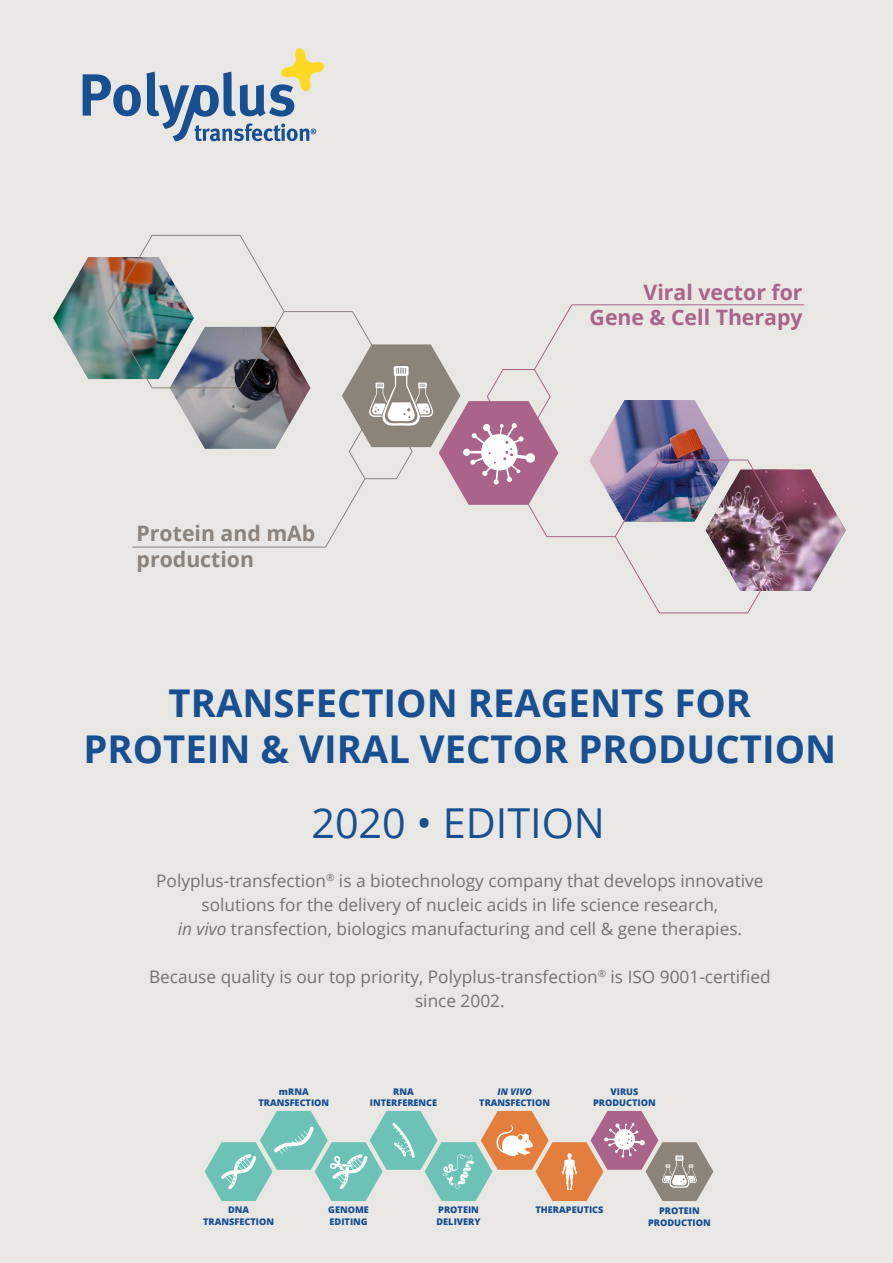
<style>
.page{position:relative;width:893px;height:1263px;background:#e8e7e4}
.page>*{position:absolute;margin:0;border:0;box-sizing:border-box;transform-origin:0 0}
.t1{font:41.25px "Open Sans";color:#174f91}
.t2{font:700 38.25px/45.9px "Open Sans";color:#174f91;text-align:center}
.t3{font:700 21.3px/25.5px "Open Sans";color:#aa6389;text-align:right}
.t4{font:700 21.3px/25.5px "Open Sans";color:#8c837a}
.t5{font:17.25px/24px "Open Sans";color:#727272;text-align:center}
.t6{font:800 9.15px/11.6px "Open Sans";color:#174f91;text-align:center}
.t7{font:italic 800 9.15px "Open Sans";color:#174f91}
.s1{font-style:italic}
</style>
<div class="page">
<hr style="left:572px;top:305px;width:232px;height:1px;background:#aa6389">
<img style="left:792px;top:469px;width:54px;height:122px">
<hr style="left:547px;top:536px;width:68px;height:1px;background:#aa6389">
<img style="left:589px;top:400px;width:203px;height:214px">
<hr style="left:284px;top:311px;width:68px;height:1px;background:#8c837b">
<hr style="left:132px;top:547px;width:193px;height:1px;background:#8c837b">
<img style="left:53px;top:235px;width:258px;height:214px">
<svg style="left:325px;top:304px;width:247px;height:244px"></svg>
<svg style="left:83px;top:74px;width:58px;height:42px"></svg>
<svg style="left:147px;top:48px;width:178px;height:93px"></svg>
<svg style="left:205px;top:1111px;width:508px;height:90px"></svg>
<p class="t4" style="left:137px;top:520px;width:180px">Protein and mAb production</p>
<p class="t3" style="left:590px;top:279px;width:214px">Viral vector for<br>Gene &amp; Cell Therapy</p>
<h2 class="t2" style="left:83px;top:679px;width:754px">TRANSFECTION REAGENTS FOR<br>PROTEIN &amp; VIRAL VECTOR PRODUCTION</h2>
<h1 class="t1" style="left:311px;top:795px;width:295px">2020 • EDITION</h1>
<p class="t5" style="left:156px;top:868px;width:609px">Polyplus-transfection<sup>®</sup> is a biotechnology company that develops innovative solutions for the delivery of nucleic acids in life science research,<br><span class="s1">in vivo</span> transfection, biologics manufacturing and cell &amp; gene therapies.</p>
<p class="t5" style="left:149px;top:964px;width:623px">Because quality is our top priority, Polyplus-transfection<sup>®</sup> is ISO 9001-certified since 2002.</p>
<p class="t6" style="left:258px;top:1085px;width:72px">mRNA<br>TRANSFECTION</p>
<p class="t6" style="left:370px;top:1085px;width:69px">RNA<br>INTERFERENCE</p>
<p class="t7" style="left:498px;top:1085px;width:36px">IN VIVO</p>
<p class="t6" style="left:479px;top:1097px;width:72px">TRANSFECTION</p>
<p class="t6" style="left:593px;top:1085px;width:64px">VIRUS<br>PRODUCTION</p>
<p class="t6" style="left:203px;top:1204px;width:72px">DNA<br>TRANSFECTION</p>
<p class="t6" style="left:328px;top:1204px;width:42px;text-align:left">GENOME<br>EDITING</p>
<p class="t6" style="left:436px;top:1204px;width:46px;text-align:left">PROTEIN<br>DELIVERY</p>
<p class="t6" style="left:535px;top:1204px;width:70px">THERAPEUTICS</p>
<p class="t6" style="left:648px;top:1205px;width:64px">PROTEIN<br>PRODUCTION</p>
</div>
